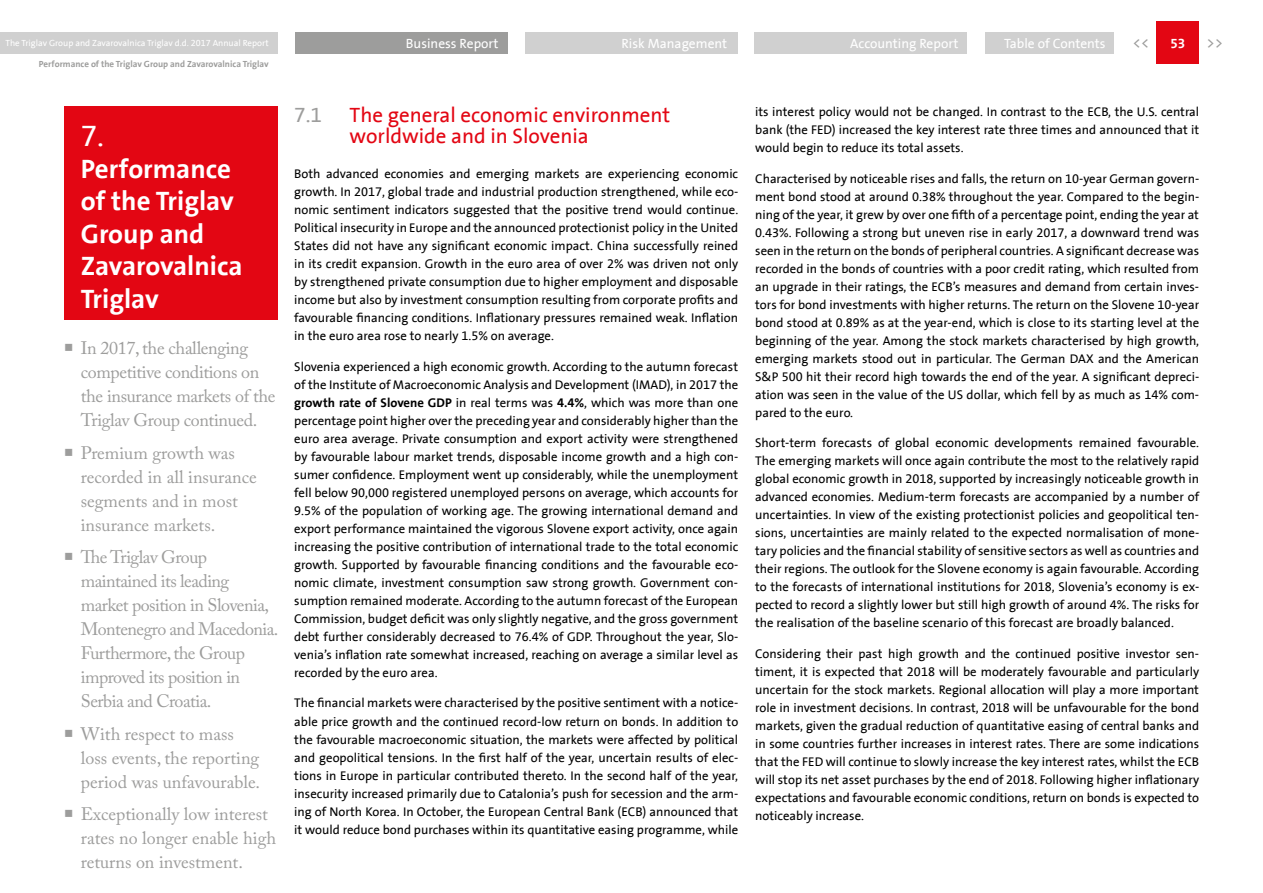
<style>
.page{position:relative;width:1263px;height:893px;background:#fff}
.page>*{position:absolute;margin:0;border:0;box-sizing:border-box;transform-origin:0 0}
.t1{font:30px "Triglav The Sans";color:#fff}
.t2{font:700 27px/32.4px "Triglav The Sans";color:#fff}
.t3{font:21px/21px "Triglav The Sans";color:#e30613}
.t4{font:21px "Triglav The Sans";color:#9d9d9c}
.t5{font:18px/24px "Adobe Caslon Pro";letter-spacing:-.02em;color:#9d9d9c}
.t6{font:18px/24px "Adobe Caslon Pro";color:#9d9d9c}
.t7{font:15px "Triglav The Sans";color:#9d9d9c}
.t8{font:13.5px "Triglav The Sans";color:#fff}
.t9{font:700 13.5px "Triglav The Sans";color:#fff}
.t10{font:12.75px/18px "Triglav The Sans";color:#000;text-align:justify}
.t11{font:9px "Triglav The Sans";color:#fff}
.t12{font:700 9px "Triglav The Sans";color:#9d9d9c}
.s1{font-weight:700}
</style>
<div class="page">
<div style="left:0;top:32px;width:277px;height:21px;background:#d0d0d0"></div>
<div style="left:1157px;top:21px;width:42px;height:43px;background:#e30613"></div>
<div style="left:986px;top:32px;width:128px;height:21px;background:#d0d0d0"></div>
<div style="left:754px;top:32px;width:213px;height:21px;background:#d0d0d0"></div>
<div style="left:525px;top:32px;width:213px;height:21px;background:#d0d0d0"></div>
<div style="left:64px;top:106px;width:213px;height:214px;background:#e30613"></div>
<div style="left:295px;top:32px;width:212px;height:21px;background:#9d9d9c"></div>
<p class="t11" style="left:5px;top:38px;width:265px">The Triglav Group and Zavarovalnica Triglav d.d. 2017 Annual Report</p>
<p class="t12" style="left:39px;top:58px;width:231px">Performance of the Triglav Group and Zavarovalnica Triglav</p>
<h1 class="t1" style="left:81px;top:119px;width:25px">7.</h1>
<h2 class="t2" style="left:81px;top:153px;width:163px">Performance of the Triglav<br>Group and<br>Zavarovalnica<br>Triglav</h2>
<h3 class="t5" style="left:81px;top:336px;width:196px">In 2017, the challenging competitive conditions on the insurance markets of the<br>Triglav Group continued.</h3>
<h3 class="t6" style="left:81px;top:441px;width:177px">Premium growth was recorded in all insurance segments and in most insurance markets.</h3>
<h3 class="t5" style="left:81px;top:545px;width:199px">The Triglav Group maintained its leading market position in Slovenia,<br>Montenegro and Macedonia.<br>Furthermore, the Group improved its position in<br>Serbia and Croatia.</h3>
<h3 class="t6" style="left:81px;top:721px;width:181px">With respect to mass loss events, the reporting period was unfavourable.</h3>
<h3 class="t6" style="left:81px;top:802px;width:197px">Exceptionally low interest rates no longer enable high returns on investment.</h3>
<p class="t8" style="left:406px;top:36px;width:94px">Business Report</p>
<p class="t8" style="left:621px;top:36px;width:107px">Risk Management</p>
<p class="t8" style="left:850px;top:36px;width:110px">Accounting Report</p>
<p class="t8" style="left:1004px;top:36px;width:103px">Table of Contents</p>
<p class="t7" style="left:1133px;top:35px;width:18px">&lt;&lt;</p>
<p class="t7" style="left:1206px;top:35px;width:18px">&gt;&gt;</p>
<p class="t9" style="left:1170px;top:35px;width:16px">53</p>
<h3 class="t4" style="left:294px;top:103px;width:29px">7.1</h3>
<h3 class="t3" style="left:350px;top:105px;width:322px">The general economic environment worldwide and in Slovenia</h3>
<p class="t10" style="left:294px;top:165px;width:445px">Both advanced economies and emerging markets are experiencing economic growth. In 2017, global trade and industrial production strengthened, while eco&shy;nomic sentiment indicators suggested that the positive trend would continue.<br>Political insecurity in Europe and the announced protectionist policy in the United States did not have any significant economic impact. China successfully reined in its credit expansion. Growth in the euro area of over 2% was driven not only by strengthened private consumption due to higher employment and disposable income but also by investment consumption resulting from corporate profits and favourable financing conditions. Inflationary pressures remained weak. Inflation in the euro area rose to nearly 1.5% on average.</p>
<p class="t10" style="left:294px;top:358px;width:445px">Slovenia experienced a high economic growth. According to the autumn forecast of the Institute of Macroeconomic Analysis and Development (IMAD), in 2017 the <span class="s1">growth rate of Slovene GDP</span> in real terms was <span class="s1">4.4%</span>, which was more than one percentage point higher over the preceding year and considerably higher than the euro area average. Private consumption and export activity were strengthened by favourable labour market trends, disposable income growth and a high con&shy;sumer confidence. Employment went up considerably, while the unemployment fell below 90,000 registered unemployed persons on average, which accounts for 9.5% of the population of working age. The growing international demand and export performance maintained the vigorous Slovene export activity, once again increasing the positive contribution of international trade to the total economic growth. Supported by favourable financing conditions and the favourable eco&shy;nomic climate, investment consumption saw strong growth. Government con&shy;sumption remained moderate. According to the autumn forecast of the European Commission, budget deficit was only slightly negative, and the gross government debt further considerably decreased to 76.4% of GDP. Throughout the year, Slo&shy;venia’s inflation rate somewhat increased, reaching on average a similar level as recorded by the euro area.</p>
<p class="t10" style="left:294px;top:694px;width:445px">The financial markets were characterised by the positive sentiment with a notice&shy;able price growth and the continued record-low return on bonds. In addition to the favourable macroeconomic situation, the markets were affected by political and geopolitical tensions. In the first half of the year, uncertain results of elec&shy;tions in Europe in particular contributed thereto. In the second half of the year, insecurity increased primarily due to Catalonia’s push for secession and the arm&shy;ing of North Korea. In October, the European Central Bank (ECB) announced that it would reduce bond purchases within its quantitative easing programme, while</p>
<p class="t10" style="left:755px;top:103px;width:445px">its interest policy would not be changed. In contrast to the ECB, the U.S. central bank (the FED) increased the key interest rate three times and announced that it would begin to reduce its total assets.</p>
<p class="t10" style="left:755px;top:170px;width:445px">Characterised by noticeable rises and falls, the return on 10-year German govern&shy;ment bond stood at around 0.38% throughout the year. Compared to the begin&shy;ning of the year, it grew by over one fifth of a percentage point, ending the year at 0.43%. Following a strong but uneven rise in early 2017, a downward trend was seen in the return on the bonds of peripheral countries. A significant decrease was recorded in the bonds of countries with a poor credit rating, which resulted from an upgrade in their ratings, the ECB’s measures and demand from certain inves&shy;tors for bond investments with higher returns. The return on the Slovene 10-year bond stood at 0.89% as at the year-end, which is close to its starting level at the beginning of the year. Among the stock markets characterised by high growth, emerging markets stood out in particular. The German DAX and the American S&amp;P 500 hit their record high towards the end of the year. A significant depreci&shy;ation was seen in the value of the US dollar, which fell by as much as 14% com&shy;pared to the euro.</p>
<p class="t10" style="left:755px;top:434px;width:445px">Short-term forecasts of global economic developments remained favourable.<br>The emerging markets will once again contribute the most to the relatively rapid global economic growth in 2018, supported by increasingly noticeable growth in advanced economies. Medium-term forecasts are accompanied by a number of uncertainties. In view of the existing protectionist policies and geopolitical ten&shy;sions, uncertainties are mainly related to the expected normalisation of mone&shy;tary policies and the financial stability of sensitive sectors as well as countries and their regions. The outlook for the Slovene economy is again favourable. According to the forecasts of international institutions for 2018, Slovenia’s economy is ex&shy;pected to record a slightly lower but still high growth of around 4%. The risks for the realisation of the baseline scenario of this forecast are broadly balanced.</p>
<p class="t10" style="left:755px;top:645px;width:445px">Considering their past high growth and the continued positive investor sen&shy;timent, it is expected that 2018 will be moderately favourable and particularly uncertain for the stock markets. Regional allocation will play a more important role in investment decisions. In contrast, 2018 will be unfavourable for the bond markets, given the gradual reduction of quantitative easing of central banks and in some countries further increases in interest rates. There are some indications that the FED will continue to slowly increase the key interest rates, whilst the ECB will stop its net asset purchases by the end of 2018. Following higher inflationary expectations and favourable economic conditions, return on bonds is expected to noticeably increase.</p>
</div>
